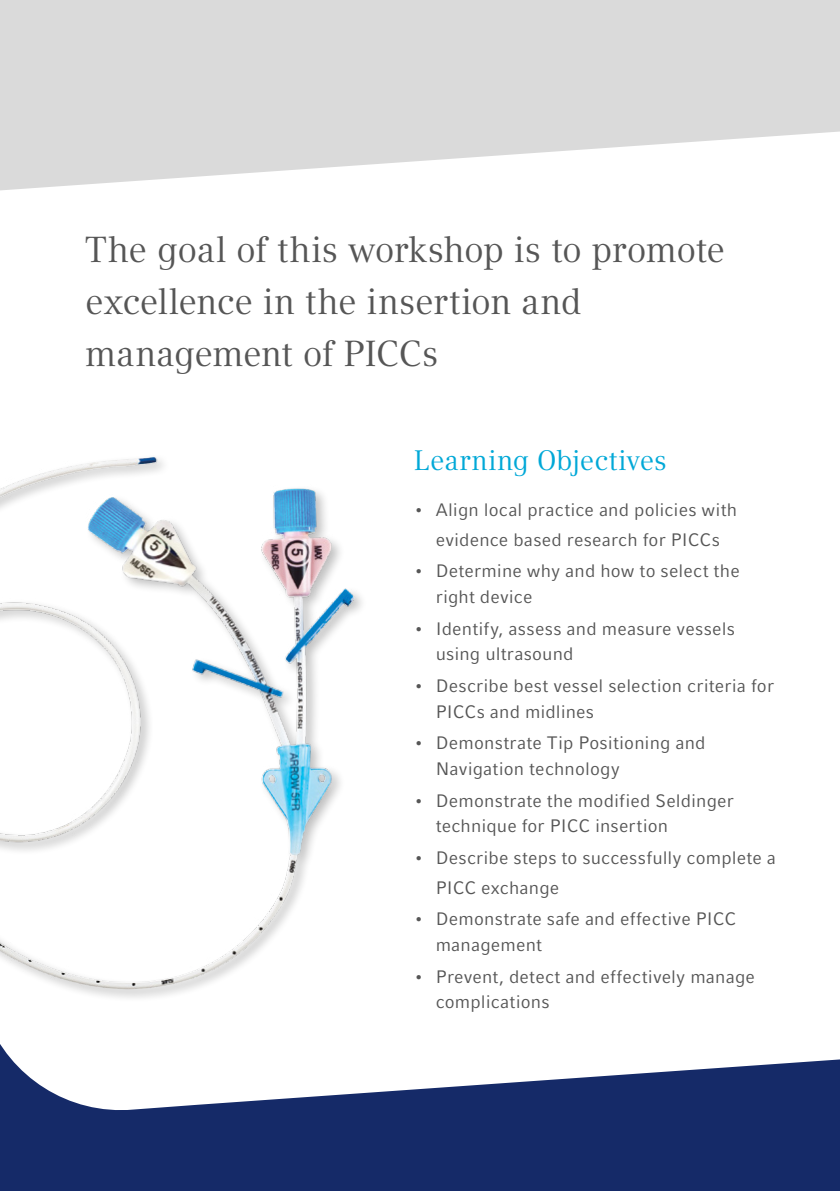
<style>
.page{position:relative;width:840px;height:1191px;background:#fff}
.page>*{position:absolute;margin:0;border:0;box-sizing:border-box;transform-origin:0 0}
.t1{font:36px/52px "Compatil Text LT Pro";letter-spacing:-.01em;color:#565656}
.t2{font:28px "Compatil Text LT Pro";color:#00a8d7}
.t3{font:18px/25.6px "Compatil Fact LT Pro";letter-spacing:.01em;color:#565656}
</style>
<div class="page">
<svg style="left:0;top:0;width:839px;height:191px;fill:#dadada"></svg>
<svg style="left:0;top:1044px;width:839px;height:147px;fill:#152a68"></svg>
<img style="left:0;top:457px;width:362px;height:541px">
<h1 class="t1" style="left:85px;top:224px;width:641px">The goal of this workshop is to promote excellence in the insertion and management of PICCs</h1>
<h2 class="t2" style="left:413px;top:444px;width:254px">Learning Objectives</h2>
<p class="t3" style="left:413px;top:495px;width:325px;line-height:29.6px;text-align:center">• Align local practice and policies with evidence based research for PICCs</p>
<p class="t3" style="left:435px;top:558px;width:305px;text-indent:-22px">• Determine why and how to select the right device</p>
<p class="t3" style="left:435px;top:615px;width:300px;text-indent:-22px">• Identify, assess and measure vessels using ultrasound</p>
<p class="t3" style="left:435px;top:673px;width:339px;text-indent:-22px">• Describe best vessel selection criteria for<br>PICCs and midlines</p>
<p class="t3" style="left:435px;top:730px;width:271px;text-indent:-22px">• Demonstrate Tip Positioning and<br>Navigation technology</p>
<p class="t3" style="left:435px;top:787px;width:299px;text-indent:-22px">• Demonstrate the modified Seldinger technique for PICC insertion</p>
<p class="t3" style="left:435px;top:843px;width:341px;line-height:29.6px;text-indent:-22px">• Describe steps to successfully complete a<br>PICC exchange</p>
<p class="t3" style="left:435px;top:906px;width:301px;text-indent:-22px">• Demonstrate safe and effective PICC management</p>
<p class="t3" style="left:435px;top:963px;width:320px;text-indent:-22px">• Prevent, detect and effectively manage complications</p>
</div>
